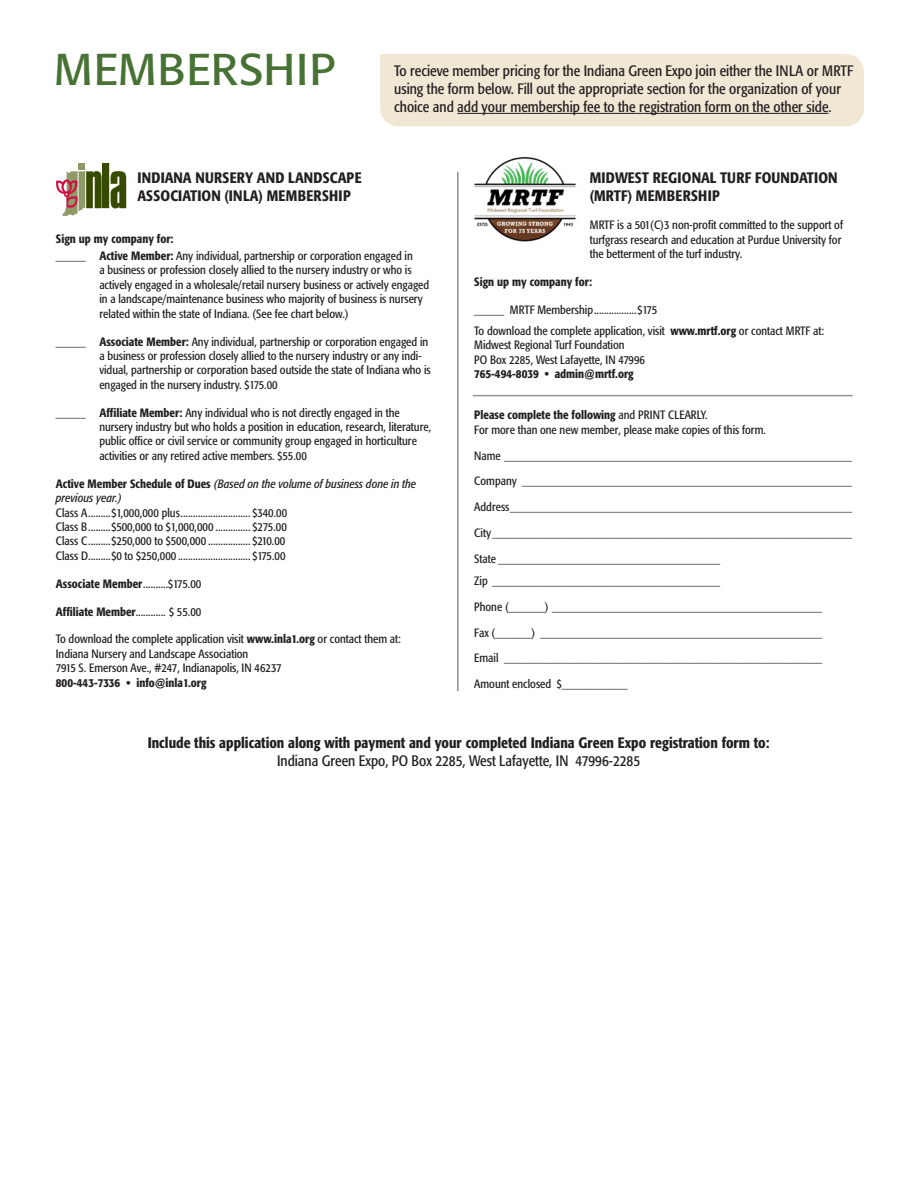
<style>
.page{position:relative;width:918px;height:1188px;background:#fff}
.page>*{position:absolute;margin:0;border:0;box-sizing:border-box;transform-origin:0 0}
.t1{font:44.1px "Formata";letter-spacing:.02em;color:#477233}
.t2{font:condensed 15px/18px "Formata";color:#231f20}
.t3{font:500 condensed 15px/18px "Formata";letter-spacing:.02em;color:#231f20}
.t4{font:500 condensed 15px "Formata";color:#231f20}
.t5{font:condensed 12px/14.4px "Formata";color:#231f20}
.t6{font:italic condensed 12px/14.4px "Formata";color:#231f20}
.t7{font:500 condensed 12px "Formata";color:#231f20}
.s1{font-weight:500}
.s2{font-weight:500;font-style:normal}
</style>
<div class="page">
<img style="left:474px;top:156px;width:102px;height:86px">
<hr style="left:473px;top:395px;width:380px;height:1px;background:#939598">
<hr style="left:457px;top:172px;width:1px;height:519px;background:#57585a">
<svg style="left:56px;top:163px;width:70px;height:53px"></svg>
<div style="left:380px;top:54px;width:484px;height:72px;background:#f0e8d5"></div>
<hr style="left:457px;top:113px;width:372px;height:1px;background:#231f20">
<h1 class="t1" style="left:54px;top:43px;width:283px">MEMBERSHIP</h1>
<p class="t2" style="left:394px;top:62px;width:461px">To recieve member pricing for the Indiana Green Expo join either the INLA or MRTF using the form below. Fill out the appropriate section for the organization of your choice and add your membership fee to the registration form on the other side.</p>
<p class="t3" style="left:137px;top:169px;width:226px">INDIANA NURSERY AND LANDSCAPE<br>ASSOCIATION (INLA) MEMBERSHIP</p>
<p class="t5" style="left:56px;top:230px;width:359px;line-height:17.4px"><span class="s1">Sign up my company for:<br></span>_____ <span class="s1">Active Member:</span> Any individual, partnership or corporation engaged in</p>
<p class="t5" style="left:99px;top:263px;width:331px">a business or profession closely allied to the nursery industry or who is actively engaged in a wholesale/retail nursery business or actively engaged in a landscape/maintenance business who majority of business is nursery related within the state of Indiana. (See fee chart below.)</p>
<p class="t5" style="left:99px;top:334px;width:333px;text-indent:-44px">_____ <span class="s1">Associate Member:</span> Any individual, partnership or corporation engaged in a business or profession closely allied to the nursery industry or any indi&shy;vidual, partnership or corporation based outside the state of Indiana who is engaged in the nursery industry. $175.00</p>
<p class="t5" style="left:99px;top:405px;width:333px;text-indent:-44px">_____ <span class="s1">Affiliate Member:</span> Any individual who is not directly engaged in the nursery industry but who holds a position in education, research, literature, public office or civil service or community group engaged in horticulture activities or any retired active members. $55.00</p>
<p class="t6" style="left:56px;top:476px;width:362px"><span class="s2">Active Member Schedule of Dues</span> (Based on the volume of business done in the previous year.)</p>
<p class="t5" style="left:56px;top:505px;width:233px">Class A.........$1,000,000 plus............................ $340.00<br>Class B.........$500,000 to $1,000,000 .............. $275.00<br>Class C.........$250,000 to $500,000 ................. $210.00<br>Class D.........$0 to $250,000 ............................. $175.00</p>
<p class="t5" style="left:56px;top:576px;width:147px"><span class="s1">Associate Member</span>..........$175.00</p>
<p class="t5" style="left:56px;top:604px;width:147px"><span class="s1">Affiliate Member</span>............ $ 55.00</p>
<p class="t5" style="left:56px;top:632px;width:347px">To download the complete application visit <span class="s1">www.inla1.org</span> or contact them at:<br>Indiana Nursery and Landscape Association<br>7915 S. Emerson Ave., #247, Indianapolis, IN 46237</p>
<p class="t7" style="left:56px;top:675px;width:152px">800-443-7336 • info@inla1.org</p>
<p class="t3" style="left:590px;top:169px;width:249px">MIDWEST REGIONAL TURF FOUNDATION (MRTF) MEMBERSHIP</p>
<p class="t5" style="left:590px;top:218px;width:255px">MRTF is a 501(C)3 non-profit committed to the support of turfgrass research and education at Purdue University for the betterment of the turf industry.</p>
<p class="t7" style="left:474px;top:274px;width:119px">Sign up my company for:</p>
<p class="t5" style="left:474px;top:299px;width:352px;line-height:21.1px">_____ MRTF Membership.................$175<br>To download the complete application, visit <span class="s1">www.mrtf.org</span> or contact MRTF at:</p>
<p class="t5" style="left:474px;top:338px;width:172px">Midwest Regional Turf Foundation<br>PO Box 2285, West Lafayette, IN 47996</p>
<p class="t7" style="left:474px;top:367px;width:161px">765-494-8039 • admin@mrtf.org</p>
<p class="t5" style="left:474px;top:408px;width:293px"><span class="s1">Please complete the following</span> and PRINT CLEARLY.<br>For more than one new member, please make copies of this form.</p>
<p class="t5" style="left:474px;top:443px;width:380px;line-height:25.8px;text-align:justify">Name __________________________________________________________ Company _______________________________________________________ Address_________________________________________________________ City____________________________________________________________ State _____________________________________</p>
<p class="t5" style="left:474px;top:568px;width:350px;line-height:25.8px">Zip ______________________________________<br>Phone (______) _____________________________________________ Fax (______) _______________________________________________ Email _____________________________________________________ Amount enclosed $___________</p>
<p class="t4" style="left:148px;top:734px;width:623px">Include this application along with payment and your completed Indiana Green Expo registration form to:</p>
<p class="t2" style="left:277px;top:752px;width:365px">Indiana Green Expo, PO Box 2285, West Lafayette, IN 47996-2285</p>
</div>
